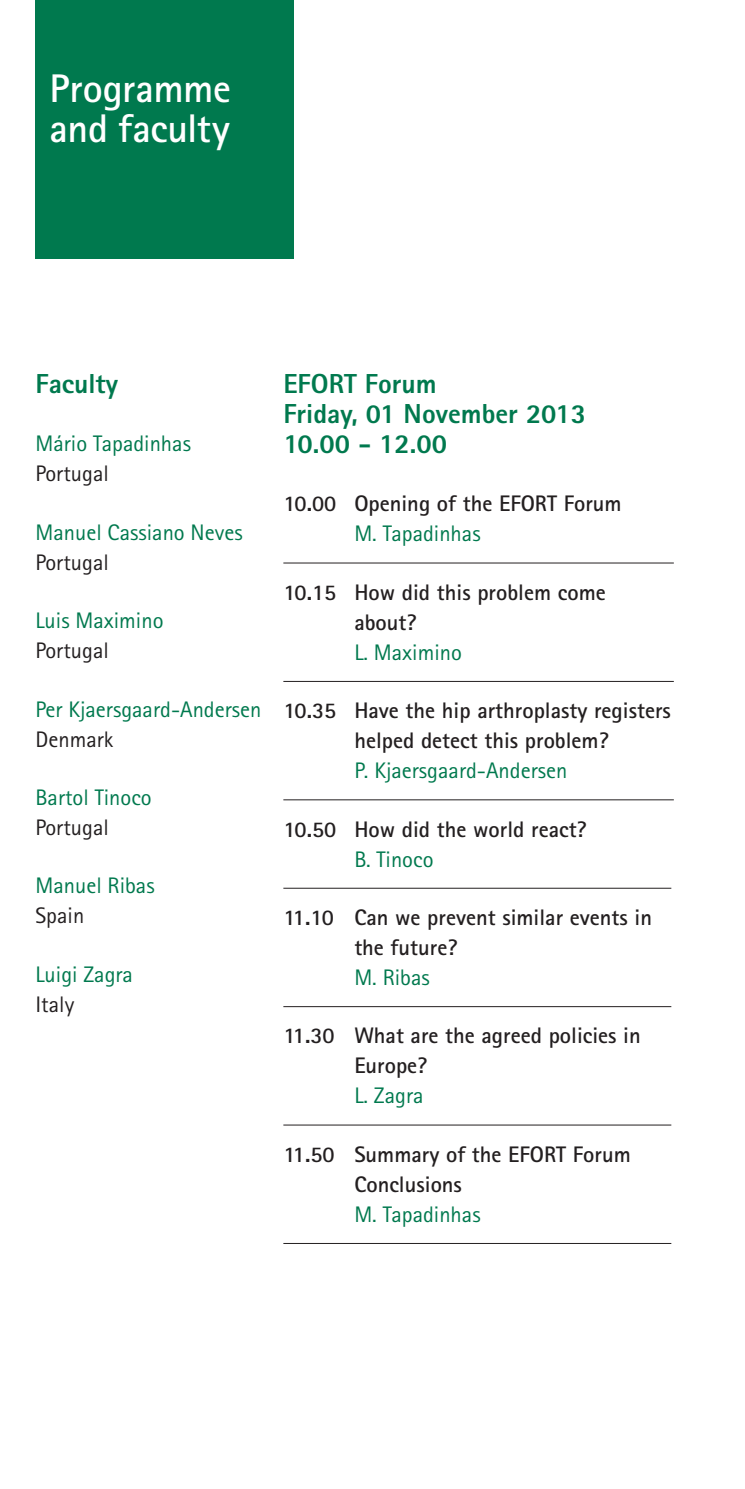
<style>
.page{position:relative;width:745px;height:1489px;background:#fff}
.page>*{position:absolute;margin:0;border:0;box-sizing:border-box;transform-origin:0 0}
.t1{font:700 40px/40px "Rotis Sans Serif Std";letter-spacing:-.005em;color:#fff}
.t2{font:700 40px "Rotis Sans Serif Std";letter-spacing:.03em;color:#fff}
.t3{font:800 27.5px/30px "Rotis Sans Serif Std";color:#00794e}
.t4{font:700 22.5px/30px "Rotis Sans Serif Std";color:#231f20}
.t5{font:22.5px "Rotis Sans Serif Std";color:#00794e}
.t6{font:22.5px "Rotis Sans Serif Std";color:#231f20}
.t7{font:22.5px "Rotis Sans Serif Std";letter-spacing:.05em;color:#fff}
</style>
<div class="page">
<hr style="left:283px;top:562px;width:390px;height:1px;background:#231f20">
<hr style="left:283px;top:681px;width:390px;height:1px;background:#231f20">
<hr style="left:283px;top:799px;width:390px;height:1px;background:#231f20">
<hr style="left:283px;top:887px;width:388px;height:1px;background:#231f20">
<hr style="left:283px;top:1006px;width:388px;height:1px;background:#231f20">
<hr style="left:283px;top:1124px;width:388px;height:1px;background:#231f20">
<hr style="left:283px;top:1242px;width:388px;height:1px;background:#231f20">
<div style="left:35px;top:0;width:258px;height:258px;background:#00794e"></div>
<h1 class="t1" style="left:50px;top:68px;width:183px">Programme and faculty</h1>
<h1 class="t2" style="left:50px;top:63px;width:177px">xxxxxxxxx</h1>
<p class="t7" style="left:50px;top:120px;width:144px">xxxxxxxxxxxxx</p>
<p class="t3" style="left:35px;top:368px;width:84px">Faculty</p>
<p class="t5" style="left:35px;top:430px;width:157px">Mário Tapadinhas</p>
<p class="t6" style="left:35px;top:460px;width:75px">Portugal</p>
<p class="t5" style="left:35px;top:519px;width:209px">Manuel Cassiano Neves</p>
<p class="t6" style="left:35px;top:549px;width:75px">Portugal</p>
<p class="t5" style="left:35px;top:607px;width:129px">Luis Maximino</p>
<p class="t6" style="left:35px;top:637px;width:75px">Portugal</p>
<p class="t5" style="left:35px;top:695px;width:227px">Per Kjaersgaard-Andersen</p>
<p class="t6" style="left:35px;top:725px;width:79px">Denmark</p>
<p class="t5" style="left:35px;top:784px;width:118px">Bartol Tinoco</p>
<p class="t6" style="left:35px;top:814px;width:75px">Portugal</p>
<p class="t5" style="left:35px;top:872px;width:121px">Manuel Ribas</p>
<p class="t6" style="left:35px;top:902px;width:50px">Spain</p>
<p class="t5" style="left:35px;top:960px;width:99px">Luigi Zagra</p>
<p class="t6" style="left:35px;top:990px;width:40px">Italy</p>
<p class="t3" style="left:283px;top:368px;width:304px">EFORT Forum<br>Friday, 01 November 2013<br>10.00 - 12.00</p>
<p class="t4" style="left:283px;top:488px;width:339px">10.00 Opening of the EFORT Forum</p>
<p class="t5" style="left:354px;top:520px;width:128px">M. Tapadinhas</p>
<p class="t4" style="left:354px;top:577px;width:253px;text-indent:-71px">10.15 How did this problem come about?</p>
<p class="t5" style="left:354px;top:639px;width:109px">L. Maximino</p>
<p class="t4" style="left:283px;top:695px;width:389px;text-align:center">10.35 Have the hip arthroplasty registers helped detect this problem?</p>
<p class="t5" style="left:354px;top:757px;width:214px">P. Kjaersgaard-Andersen</p>
<p class="t4" style="left:283px;top:813px;width:304px">10.50 How did the world react?</p>
<p class="t5" style="left:354px;top:845px;width:81px">B. Tinoco</p>
<p class="t4" style="left:354px;top:902px;width:299px;text-indent:-71px">11.10 Can we prevent similar events in the future?</p>
<p class="t5" style="left:354px;top:964px;width:77px">M. Ribas</p>
<p class="t4" style="left:354px;top:1020px;width:288px;text-indent:-71px">11.30 What are the agreed policies in<br>Europe?</p>
<p class="t5" style="left:354px;top:1082px;width:71px">L. Zagra</p>
<p class="t4" style="left:354px;top:1138px;width:278px;text-indent:-71px">11.50 Summary of the EFORT Forum<br>Conclusions</p>
<p class="t5" style="left:354px;top:1200px;width:128px">M. Tapadinhas</p>
</div>
